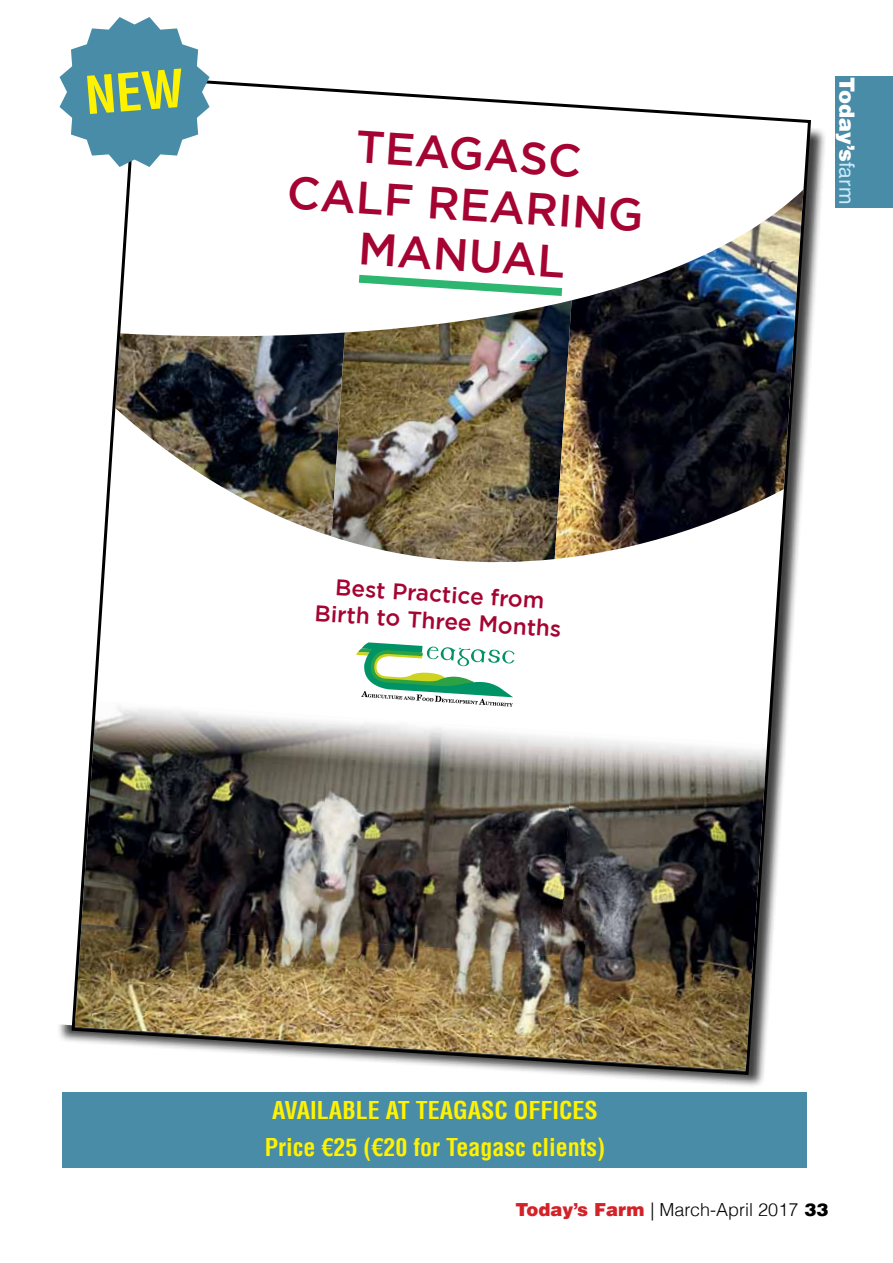
<style>
.page{position:relative;width:893px;height:1263px;background:#fff}
.page>*{position:absolute;margin:0;border:0;box-sizing:border-box;transform-origin:0 0}
.t1{font:500 45.15px/50.8px "Gotham";color:#a50432;text-align:center}
.t2{font:700 condensed 24px/36.8px "Helvetica LT";color:#fff200;text-align:center}
.t3{font:500 22.65px/27.2px "Gotham";color:#a50432;text-align:center}
.t4{font:900 21px "Helvetica LT";color:#fff}
.t5{font:300 18px "Helvetica LT";color:#000}
.s1{font-weight:400;color:#c7eafb}
.s2{font-weight:900;color:#d2232a}
.s3{font-weight:900}
</style>
<div class="page">
<div style="left:836px;top:77px;width:57px;height:131px;background:#488ca7"></div>
<div style="left:56px;top:82px;width:771px;height:1006px;background:#000;opacity:.75"></div>
<svg style="left:56px;top:82px;width:14px;height:987px"></svg>
<img style="left:70px;top:80px;width:743px;height:996px">
<div style="left:63px;top:1092px;width:744px;height:75px;background:#488ca7"></div>
<svg style="left:60px;top:17px;width:150px;height:150px"></svg>
<h1 class="t1" style="left:293px;top:115px;width:358px;rotate:4deg">TEAGASC<br>CALF REARING<br>MANUAL</h1>
<p class="t3" style="left:318px;top:571px;width:249px;rotate:4deg">Best Practice from<br>Birth to Three Months</p>
<p class="t4" style="left:861px;top:77px;width:128px;rotate:90deg">Today’s<span class="s1">farm</span></p>
<p class="t2" style="left:265px;top:1092px;width:342px">AVAILABLE AT TEAGASC OFFICES<br>Price €25 (€20 for Teagasc clients)</p>
<p class="t5" style="left:515px;top:1199px;width:314px"><span class="s2">Today’s Farm</span> | March-April 2017 <span class="s3">33</span></p>
</div>
